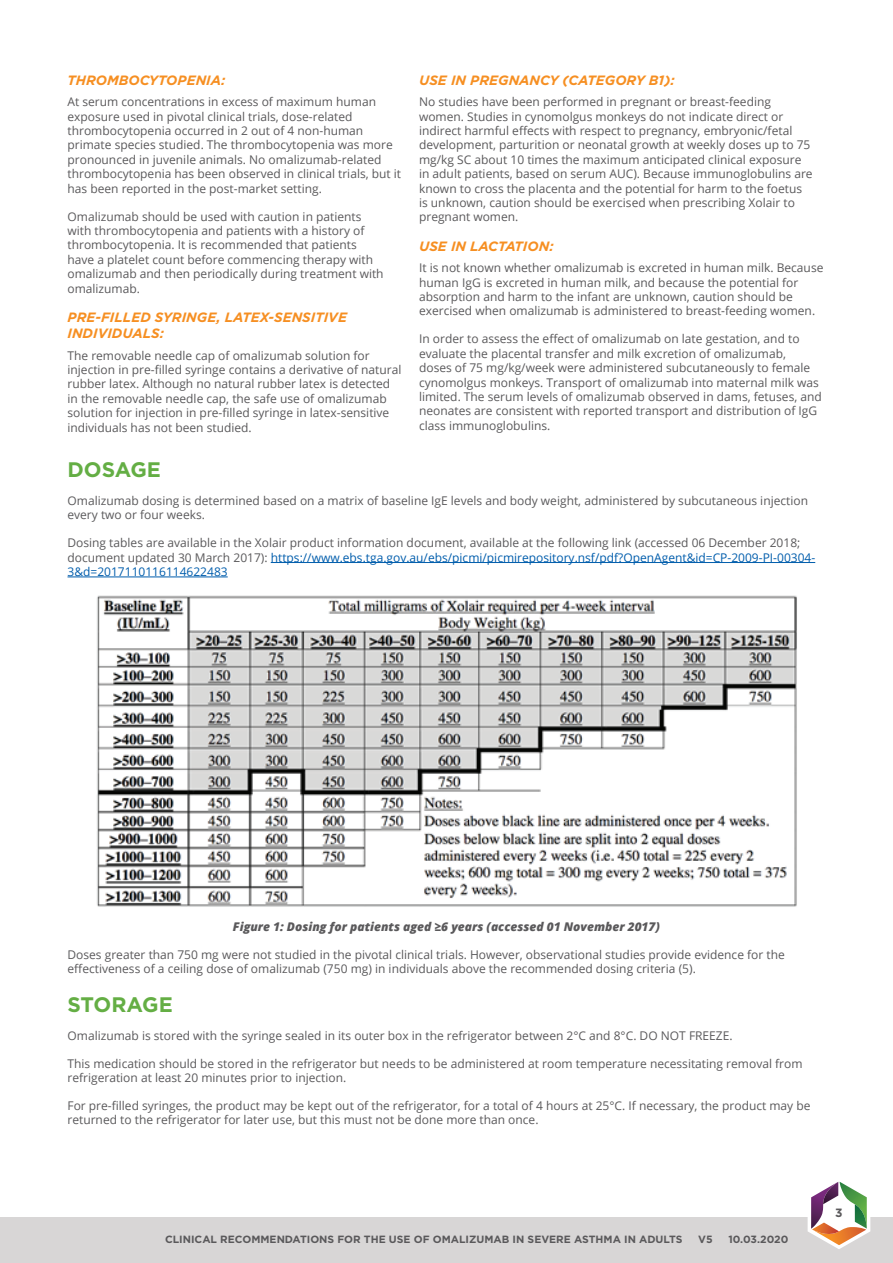
<style>
.page{position:relative;width:893px;height:1263px;background:#fff}
.page>*{position:absolute;margin:0;border:0;box-sizing:border-box;transform-origin:0 0}
.t1{font:700 21px "Gotham";letter-spacing:-.005em;color:#64ae44}
.t2{font:italic 700 13.5px/16.2px "Gotham";color:#f68f22}
.t3{font:12px/14.4px "Open Sans";color:#5a595b}
.t4{font:italic 800 12px "Open Sans";color:#5a595b}
.t5{font:700 12px "Gotham";color:#5a595b}
.t6{font:700 10.5px "Gotham";color:#5a595b}
.s1{color:#015dac}
</style>
<div class="page">
<div style="left:0;top:1217px;width:893px;height:46px;background:#d8d6d6"></div>
<svg style="left:808px;top:1181px;width:62px;height:68px"></svg>
<hr style="left:271px;top:562px;width:544px;height:1px;background:#015dac">
<hr style="left:68px;top:577px;width:160px;height:1px;background:#015dac">
<img style="left:97px;top:595px;width:700px;height:312px">
<p class="t2" style="left:68px;top:72px;width:159px">THROMBOCYTOPENIA:</p>
<p class="t3" style="left:68px;top:94px;width:335px">At serum concentrations in excess of maximum human exposure used in pivotal clinical trials, dose-related thrombocytopenia occurred in 2 out of 4 non-human primate species studied. The thrombocytopenia was more pronounced in juvenile animals. No omalizumab-related thrombocytopenia has been observed in clinical trials, but it has been reported in the post-market setting.</p>
<p class="t3" style="left:68px;top:209px;width:318px">Omalizumab should be used with caution in patients with thrombocytopenia and patients with a history of thrombocytopenia. It is recommended that patients have a platelet count before commencing therapy with omalizumab and then periodically during treatment with omalizumab.</p>
<p class="t2" style="left:68px;top:309px;width:281px">PRE-FILLED SYRINGE, LATEX-SENSITIVE<br>INDIVIDUALS:</p>
<p class="t3" style="left:68px;top:348px;width:335px">The removable needle cap of omalizumab solution for injection in pre-filled syringe contains a derivative of natural rubber latex. Although no natural rubber latex is detected in the removable needle cap, the safe use of omalizumab solution for injection in pre-filled syringe in latex-sensitive individuals has not been studied.</p>
<p class="t2" style="left:419px;top:72px;width:257px">USE IN PREGNANCY (CA TEGORY B1):</p>
<p class="t3" style="left:419px;top:94px;width:395px">N o studies have been performed in pregnant or breast-feeding women. Studies in cynomolgus monkeys do not indicate direct or indirect harmful effects with respect to pregnancy, embryonic/fetal development, parturition or neonatal growth at weekly doses up to 75 mg/kg SC about 10 times the maximum anticipated clinical exposure in adult patients, based on serum AUC). Because immunoglobulins are known to cross the placenta and the potential for harm to the foetus is unknown, caution should be exercised when prescribing Xolair to pregnant women.</p>
<p class="t2" style="left:419px;top:238px;width:136px">USE IN LA CTATION:</p>
<p class="t3" style="left:419px;top:260px;width:406px">It is not known whether omalizumab is excreted in human milk. Because human IgG is excreted in human milk, and because the potential for absorption and harm to the infant are unknown, caution should be exercised when omalizumab is administered to breast-feeding women.</p>
<p class="t3" style="left:419px;top:331px;width:404px">In order to assess the effect of omalizumab on late gestation, and to evaluate the placental transfer and milk excretion of omalizumab,<br>doses of 75 mg/kg/week were administered subcutaneously to female cynomolgus monkeys. Transport of omalizumab into maternal milk was limited. The serum levels of omalizumab observed in dams, fetuses, and neonates are consistent with reported transport and distribution of IgG class immunoglobulins.</p>
<h1 class="t1" style="left:68px;top:456px;width:95px">DOSAGE</h1>
<p class="t3" style="left:68px;top:493px;width:742px">Omalizumab dosing is determined based on a matrix of baseline IgE levels and body weight, administered by subcutaneous injection every two or four weeks.</p>
<p class="t3" style="left:68px;top:535px;width:749px">Dosing tables are available in the Xolair product information document, available at the following link (accessed 06 December 2018; document updated 30 March 2017): <span class="s1">https://www.ebs.tga.gov.au/ebs/picmi/picmirepository.nsf/pdf?OpenAgent&amp;id=CP-2009-PI-00304-<br>3&amp;d=2017110116114622483</span></p>
<p class="t4" style="left:233px;top:917px;width:429px">Figure 1: Dosing for patients aged ≥6 years (accessed 01 November 2017)</p>
<p class="t3" style="left:68px;top:947px;width:719px">Doses greater than 750 mg were not studied in the pivotal clinical trials. However, observational studies provide evidence for the effectiveness of a ceiling dose of omalizumab (750 mg) in individuals above the recommended dosing criteria (5).</p>
<h1 class="t1" style="left:68px;top:990px;width:107px">STORAGE</h1>
<p class="t3" style="left:68px;top:1028px;width:603px">Omalizumab is stored with the syringe sealed in its outer box in the refrigerator between 2°C and 8°C. DO NOT</p>
<p class="t3" style="left:689px;top:1028px;width:39px">FREEZE.</p>
<p class="t3" style="left:68px;top:1056px;width:736px">This medication should be stored in the refrigerator but needs to be administered at room temperature necessitating removal from refrigeration at least 20 minutes prior to injection.</p>
<p class="t3" style="left:68px;top:1098px;width:744px">For pre-filled syringes, the product may be kept out of the refrigerator, for a total of 4 hours at 25°C. If necessary, the product may be returned to the refrigerator for later use, but this must not be done more than once.</p>
<p class="t6" style="left:165px;top:1232px;width:519px">CLINICAL RECOMMENDATIONS FOR THE USE OF OMALIZUMAB I N SEVERE ASTHMA IN ADULTS</p>
<p class="t6" style="left:698px;top:1232px;width:16px">V5</p>
<p class="t6" style="left:728px;top:1232px;width:62px">10.03.2020</p>
<p class="t5" style="left:835px;top:1204px;width:9px">3</p>
</div>
